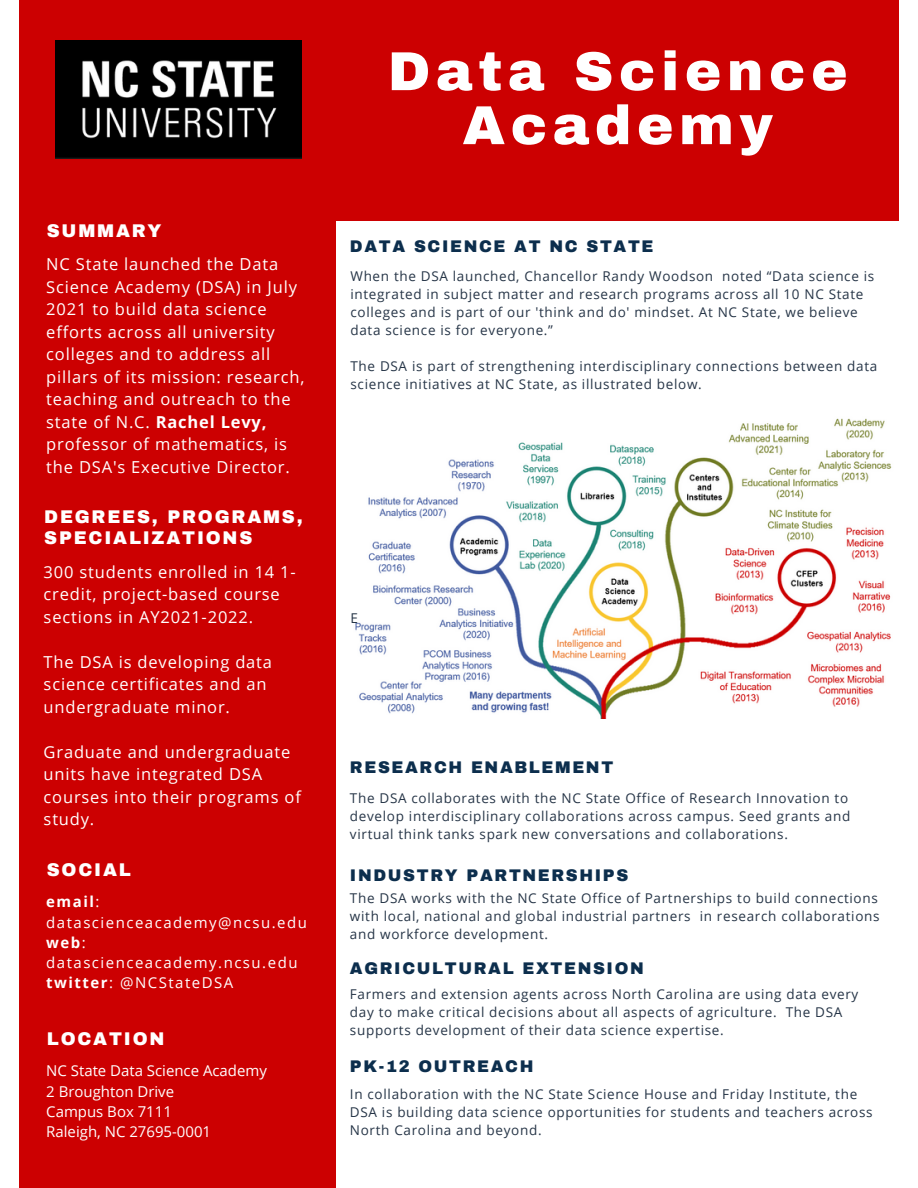
<style>
.page{position:relative;width:918px;height:1188px;background:#fff}
.page>*{position:absolute;margin:0;border:0;box-sizing:border-box;transform-origin:0 0}
.t1{font:900 54.9px/54px "Archivo";letter-spacing:.1em;color:#fff;text-align:center}
.t2{font:900 18px/21.3px "Archivo";letter-spacing:.1em;color:#fff}
.t3{font:16.5px/22.5px "Open Sans";letter-spacing:.05em;color:#fff}
.t4{font:900 16.5px "Archivo";letter-spacing:.1em;color:#0c2e4d}
.t5{font:15px/20.2px "Open Sans";letter-spacing:.1em;color:#fff}
.t6{font:15px/20.2px "Open Sans";color:#fff}
.t7{font:13.5px/18px "Open Sans";letter-spacing:.05em;color:#263547}
.s1{font-weight:700}
</style>
<div class="page">
<div style="left:20px;top:0;width:316px;height:1188px;background:#cc0001"></div>
<div style="left:23px;top:0;width:875px;height:221px;background:#cc0001"></div>
<img style="left:55px;top:41px;width:247px;height:118px">
<img style="left:355px;top:418px;width:537px;height:301px">
<h2 class="t2" style="left:47px;top:220px;width:116px">SUMMARY</h2>
<p class="t3" style="left:46px;top:253px;width:260px">NC State launched the Data<br>Science Academy (DSA) in July<br>2021 to build data science efforts across all university colleges and to address all pillars of its mission: research, teaching and outreach to the state of N.C. <span class="s1">Rachel Levy, </span>professor of mathematics, is the DSA's Executive Director.</p>
<h2 class="t2" style="left:44px;top:506px;width:260px">DEGREES, PROGRAMS,<br>SPECIALIZATIONS</h2>
<p class="t3" style="left:44px;top:560px;width:254px">300 students enrolled in 14 1- credit, project-based course sections in AY2021-2022.</p>
<p class="t3" style="left:44px;top:650px;width:230px">The DSA is developing data science certificates and an undergraduate minor.</p>
<p class="t3" style="left:44px;top:740px;width:259px">Graduate and undergraduate units have integrated DSA courses into their programs of study.</p>
<h2 class="t2" style="left:47px;top:859px;width:86px">SOCIAL</h2>
<p class="t5" style="left:46px;top:891px;width:262px"><span class="s1">email</span>: datascienceacademy@ncsu.edu <span class="s1">web</span>: datascienceacademy.ncsu.edu <span class="s1">twitter</span>: @NCStateDSA</p>
<h2 class="t2" style="left:47px;top:1028px;width:119px">LOCATION</h2>
<p class="t6" style="left:46px;top:1060px;width:222px">NC State Data Science Academy<br>2 Broughton Drive<br>Campus Box 7111<br>Raleigh, NC 27695-0001</p>
<h1 class="t1" style="left:388px;top:45px;width:461px">Data Science<br>Academy</h1>
<p class="t4" style="left:350px;top:238px;width:305px">DATA SCIENCE AT NC STATE</p>
<p class="t7" style="left:350px;top:267px;width:525px">When the DSA launched, Chancellor Randy Woodson noted “Data science is integrated in subject matter and research programs across all 10 NC State colleges and is part of our 'think and do' mindset. At NC State, we believe data science is for everyone.”</p>
<p class="t7" style="left:350px;top:357px;width:528px">The DSA is part of strengthening interdisciplinary connections between data science initiatives at NC State, as illustrated below.</p>
<p class="t7" style="left:350px;top:609px;width:9px">E</p>
<p class="t4" style="left:350px;top:759px;width:265px">RESEARCH ENABLEMENT</p>
<p class="t7" style="left:350px;top:789px;width:502px">The DSA collaborates with the NC State Office of Research Innovation to develop interdisciplinary collaborations across campus. Seed grants and virtual think tanks spark new conversations and collaborations.</p>
<p class="t4" style="left:350px;top:866px;width:280px">INDUSTRY PARTNERSHIPS</p>
<p class="t7" style="left:350px;top:888px;width:531px">The DSA works with the NC State Office of Partnerships to build connections with local, national and global industrial partners in research collaborations and workforce development.</p>
<p class="t4" style="left:350px;top:960px;width:295px">AGRICULTURAL EXTENSION</p>
<p class="t7" style="left:350px;top:985px;width:510px">Farmers and extension agents across North Carolina are using data every day to make critical decisions about all aspects of agriculture. The DSA supports development of their data science expertise.</p>
<p class="t4" style="left:350px;top:1058px;width:185px">PK-12 OUTREACH</p>
<p class="t7" style="left:350px;top:1085px;width:524px">In collaboration with the NC State Science House and Friday Institute, the<br>DSA is building data science opportunities for students and teachers across<br>North Carolina and beyond.</p>
</div>
